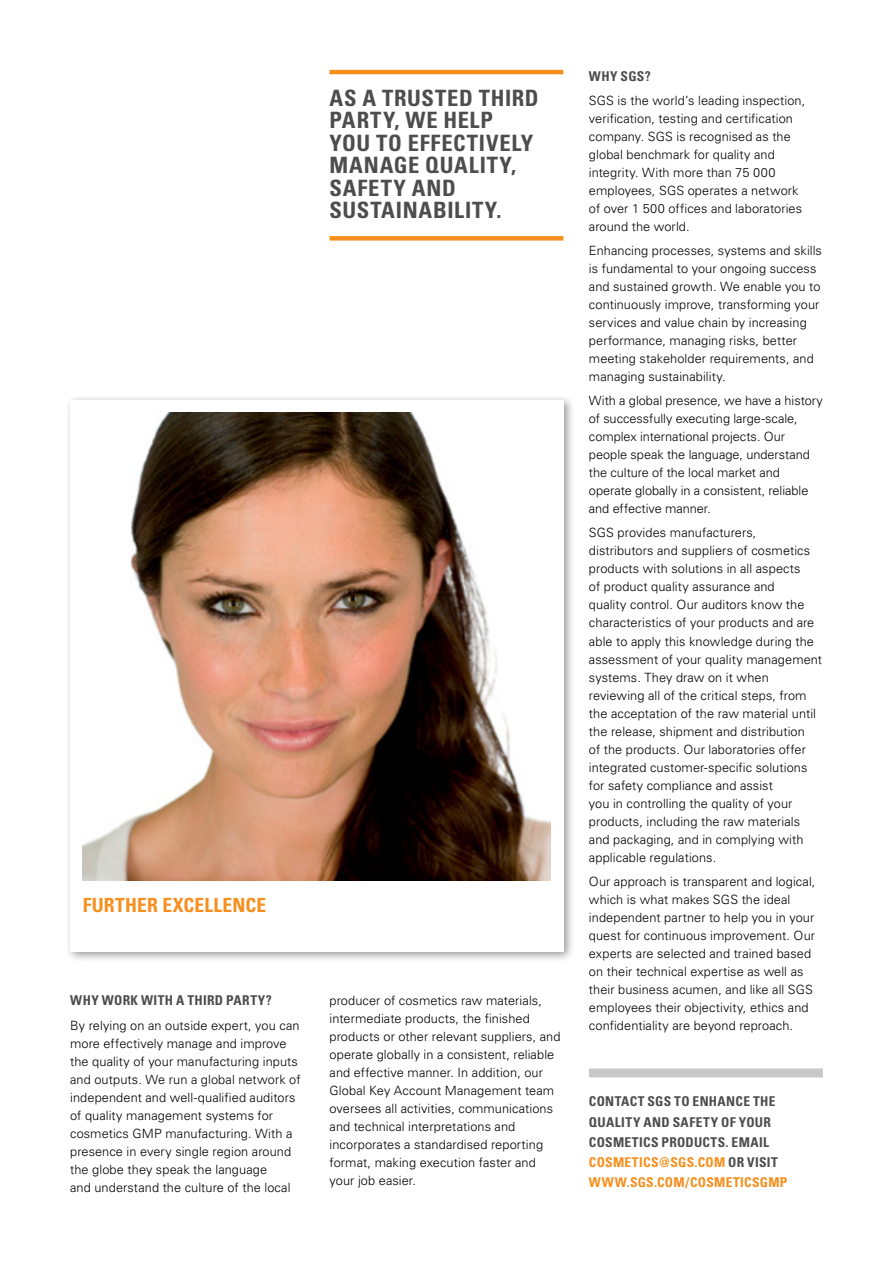
<style>
.page{position:relative;width:893px;height:1263px;background:#fff}
.page>*{position:absolute;margin:0;border:0;box-sizing:border-box;transform-origin:0 0}
.t1{font:700 condensed 22.5px/22.5px "Univers";letter-spacing:.04em;color:#4d4d4f}
.t2{font:700 condensed 19.5px "Univers";letter-spacing:.01em;color:#f78f1e}
.t3{font:700 condensed 13.5px "Univers";letter-spacing:.04em;color:#4d4d4f}
.t4{font:700 condensed 13.5px "Univers";color:#f78f1e}
.t5{font:300 12.75px/18px "Univers";letter-spacing:.005em;color:#000}
</style>
<div class="page">
<hr style="left:330px;top:70px;width:233px;height:4px;background:#f78f1e">
<div style="left:330px;top:236px;width:233px;height:5px;background:#f78f1e"></div>
<div style="left:65px;top:395px;width:510px;height:568px;background:#000;opacity:.4"></div>
<div style="left:70px;top:400px;width:493px;height:551px;background:#fff"></div>
<img style="left:83px;top:412px;width:468px;height:468px">
<div style="left:589px;top:1068px;width:234px;height:9px;background:#c7c8ca"></div>
<h2 class="t2" style="left:83px;top:893px;width:185px">FURTHER EXCELLENCE</h2>
<p class="t3" style="left:70px;top:992px;width:53px">WHY WORK</p>
<p class="t3" style="left:141px;top:992px;width:55px">WITH ATHIRD</p>
<p class="t3" style="left:226px;top:992px;width:9px">PARTY</p>
<p class="t3" style="left:266px;top:992px;width:7px">?</p>
<p class="t5" style="left:70px;top:1016px;width:232px">By relying on an outside expert, you can more effectively manage and improve the quality of your manufacturing inputs and outputs. We run a global network of independent and well-qualified auditors of quality management systems for cosmetics GMP manufacturing. With a presence in every single region around the globe they speak the language<br>and understand the culture of the local</p>
<h1 class="t1" style="left:330px;top:86px;width:211px">AS A TRUSTED THIRD<br>PARTY, WE HELP<br>YOU TO EFFECTIVELY<br>MANAGE QUALITY,<br>SAFETY AND<br>SUSTAINABILITY.</h1>
<p class="t5" style="left:330px;top:991px;width:232px">producer of cosmetics raw materials, intermediate products, the finished products or other relevant suppliers, and operate globally in a consistent, reliable and effective manner. In addition, our Global Key Account Management team oversees all activities, communications and technical interpretations and incorporates a standardised reporting format, making execution faster and your job easier.</p>
<p class="t3" style="left:589px;top:68px;width:63px">WHYSGS?</p>
<p class="t5" style="left:589px;top:92px;width:218px">SGS is the world’s leading inspection, verification, testing and certification company. SGS is recognised as the global benchmark for quality and integrity. With more than 75 000 employees, SGS operates a network of over 1 500 offices and laboratories around the world.</p>
<p class="t5" style="left:589px;top:242px;width:234px">Enhancing processes, systems and skills is fundamental to your ongoing success and sustained growth. We enable you to continuously improve, transforming your services and value chain by increasing performance, managing risks, better meeting stakeholder requirements, and managing sustainability.</p>
<p class="t5" style="left:589px;top:392px;width:235px">With a global presence, we have a history of successfully executing large-scale, complex international projects. Our people speak the language, understand the culture of the local market and operate globally in a consistent, reliable and effective manner.</p>
<p class="t5" style="left:589px;top:524px;width:235px">SGS provides manufacturers, distributors and suppliers of cosmetics products with solutions in all aspects<br>of product quality assurance and<br>quality control. Our auditors know the characteristics of your products and are able to apply this knowledge during the assessment of your quality management systems. They draw on it when reviewing all of the critical steps, from the acceptation of the raw material until the release, shipment and distribution<br>of the products. Our laboratories offer integrated customer-specific solutions for safety compliance and assist<br>you in controlling the quality of your products, including the raw materials and packaging, and in complying with applicable regulations.</p>
<p class="t5" style="left:589px;top:872px;width:228px">Our approach is transparent and logical, which is what makes SGS the ideal independent partner to help you in your quest for continuous improvement. Our experts are selected and trained based on their technical expertise as well as their business acumen, and like all SGS employees their objectivity, ethics and confidentiality are beyond reproach.</p>
<p class="t3" style="left:589px;top:1093px;width:9px">CONTACT</p>
<p class="t3" style="left:647px;top:1093px;width:9px">SGS</p>
<p class="t3" style="left:674px;top:1093px;width:28px">TO ENHANCE</p>
<p class="t3" style="left:753px;top:1093px;width:9px">THE</p>
<p class="t3" style="left:589px;top:1113px;width:17px">QUALITY</p>
<p class="t3" style="left:644px;top:1113px;width:10px">AND</p>
<p class="t3" style="left:673px;top:1113px;width:9px">SAFETY</p>
<p class="t3" style="left:721px;top:1113px;width:27px">OF YOUR</p>
<p class="t3" style="left:589px;top:1134px;width:9px">COSMETICS</p>
<p class="t3" style="left:662px;top:1134px;width:9px">PRODUCTS</p>
<p class="t3" style="left:726px;top:1134px;width:15px">. EMAIL</p>
<p class="t4" style="left:589px;top:1154px;width:9px">COSMETICS</p>
<p class="t4" style="left:659px;top:1154px;width:49px">@SGS.COM</p>
<p class="t3" style="left:728px;top:1154px;width:27px">OR VISIT</p>
<p class="t4" style="left:589px;top:1174px;width:78px">WWW.SGS.COM</p>
<p class="t4" style="left:685px;top:1174px;width:14px">/COSMETICSGMP</p>
</div>
